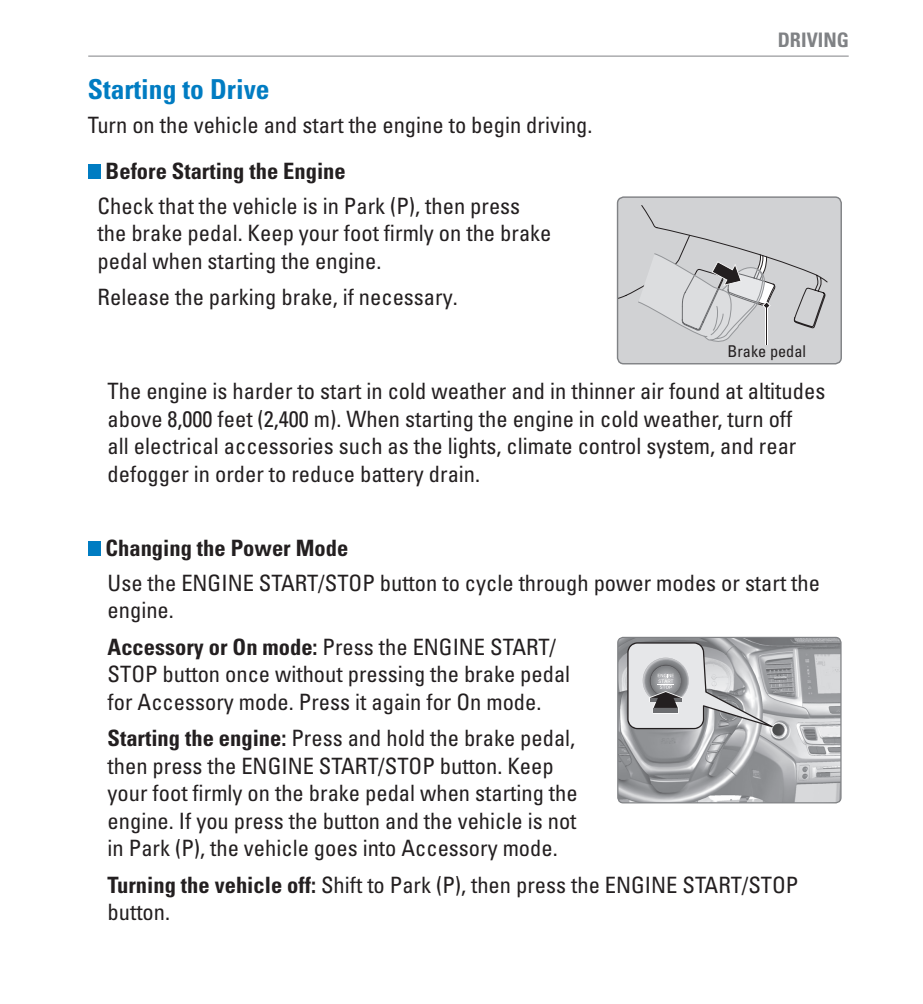
<style>
.page{position:relative;width:923px;height:1004px;background:#fff}
.page>*{position:absolute;margin:0;border:0;box-sizing:border-box;transform-origin:0 0}
.Sub_section_1_Header{font:700 condensed 27.5px "Univers LT Std";color:#007cc2}
.Paragraph_Text_inden{font:condensed 22.5px/27.5px "Univers LT Std";color:#231f20}
.Sub_section_2_Header{font:condensed 22.5px "Univers LT Std";color:#231f20}
.Sub_section_2_Header-2{font:700 condensed 22.5px "Univers LT Std";color:#231f20}
.t1{font:700 condensed 20px "Univers LT Std";color:#808285}
.Paragraph_Text_no_in{font:condensed 16.25px "Univers LT Std";color:#231f20}
.s1{font-weight:700}
</style>
<div class="page">
<hr style="left:88px;top:56px;width:760px;height:1px;background:#808285">
<div style="left:88px;top:164px;width:13px;height:15px;background:#007cc2"></div>
<div style="left:617px;top:197px;width:224px;height:167px;background:#d1d2d4"></div>
<hr style="left:765px;top:306px;width:2px;height:39px;background:#fff">
<svg style="left:619px;top:205px;width:208px;height:137px;background:#cccdcf"></svg>
<hr style="left:766px;top:306px;width:1px;height:39px;background:#231f20">
<div style="left:617px;top:196px;width:224px;height:168px;border:1px solid #808285;border-radius:6px"></div>
<div style="left:88px;top:541px;width:13px;height:15px;background:#007cc2"></div>
<img style="left:618px;top:638px;width:223px;height:164px">
<svg style="left:627px;top:642px;width:157px;height:93px;background:#b7b8ba"></svg>
<div style="left:617px;top:636px;width:224px;height:167px;border:1px solid #808285;border-radius:5px"></div>
<p class="Sub_section_1_Header" style="left:88px;top:72px;width:183px">Starting to Drive</p>
<p class="Sub_section_2_Header" style="left:88px;top:111px;width:506px">Turn on the vehicle and start the engine to begin driving.</p>
<p class="Paragraph_Text_inden" style="left:98px;top:153px;width:424px;line-height:34.8px;text-indent:8px"><span class="s1">Before Starting the Engine<br></span>Check that the vehicle is in Park (P), then press</p>
<p class="Paragraph_Text_inden" style="left:98px;top:219px;width:455px">the brake pedal. Keep your foot firmly on the brake pedal when starting the engine.</p>
<p class="Paragraph_Text_inden" style="left:98px;top:282px;width:361px">Release the parking brake, if necessary.</p>
<p class="t1" style="left:777px;top:27px;width:73px">DRIVING</p>
<p class="Paragraph_Text_no_in" style="left:727px;top:341px;width:80px">Brake pedal</p>
<p class="Paragraph_Text_inden" style="left:108px;top:377px;width:719px">The engine is harder to start in cold weather and in thinner air found at altitudes above 8,000 feet (2,400 m). When starting the engine in cold weather, turn off<br>all electrical accessories such as the lights, climate control system, and rear defogger in order to reduce battery drain.</p>
<p class="Sub_section_2_Header-2" style="left:106px;top:534px;width:244px">Changing the Power Mode</p>
<p class="Paragraph_Text_inden" style="left:108px;top:568px;width:714px">Use the ENGINE START/STOP button to cycle through power modes or start the engine.</p>
<p class="Paragraph_Text_inden" style="left:108px;top:632px;width:464px"><span class="s1">Accessory or On mode:</span> Press the ENGINE START/<br>STOP button once without pressing the brake pedal for Accessory mode. Press it again for On mode.</p>
<p class="Paragraph_Text_inden" style="left:108px;top:724px;width:471px"><span class="s1">Starting the engine:</span> Press and hold the brake pedal, then press the ENGINE START/STOP button. Keep your foot firmly on the brake pedal when starting the engine. If you press the button and the vehicle is not in Park (P), the vehicle goes into Accessory mode.</p>
<p class="Paragraph_Text_inden" style="left:108px;top:870px;width:692px"><span class="s1">Turning the vehicle off:</span> Shift to Park (P), then press the ENGINE START/STOP button.</p>
</div>
